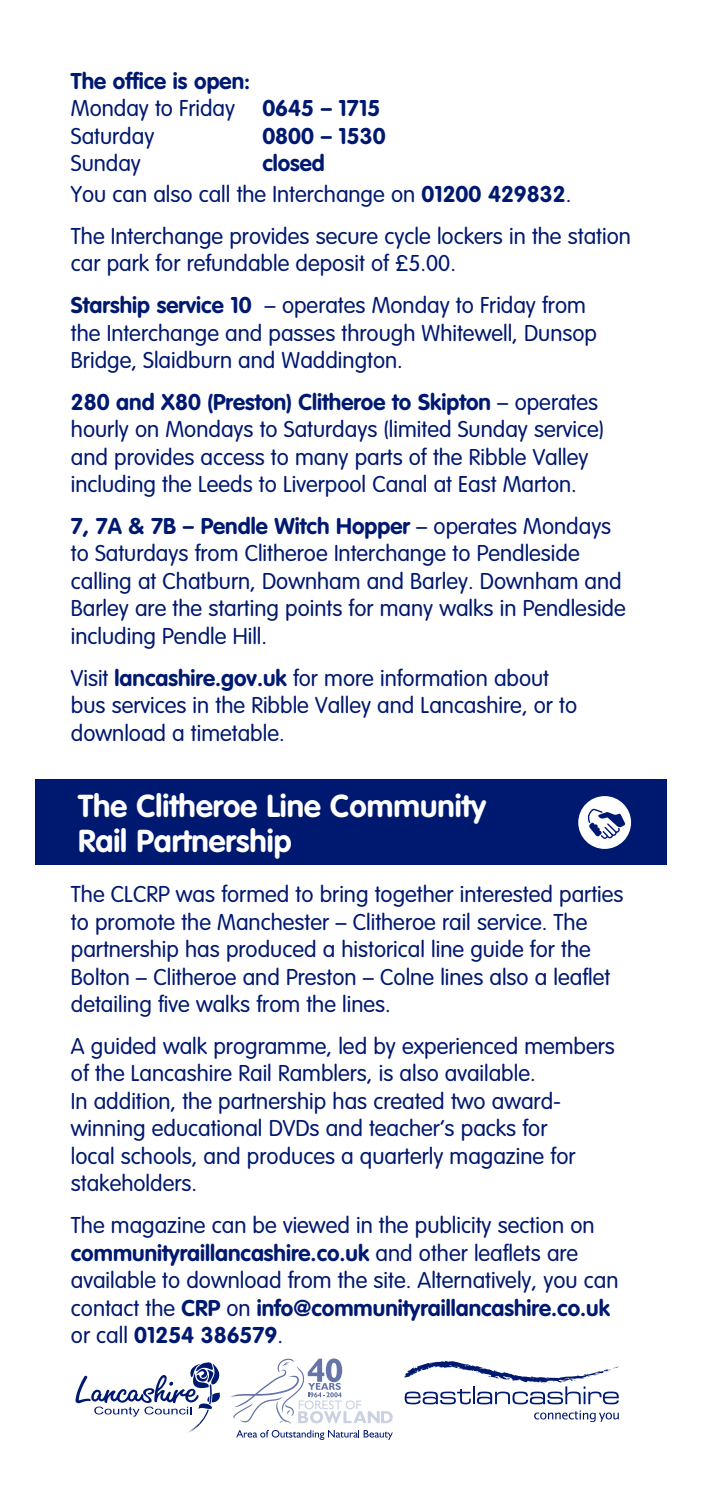
<style>
.page{position:relative;width:702px;height:1489px;background:#fff}
.page>*{position:absolute;margin:0;border:0;box-sizing:border-box;transform-origin:0 0}
.t1{font:300 41.25px/41.2px "Helvetica Neue";color:#001970;text-align:center}
.t2{font:700 31.25px/35px "VAG Rounded";color:#fff}
.t3{font:300 22.5px/27.5px "VAG Rounded";color:#001970}
.t4{font:700 22.5px/27.5px "VAG Rounded";color:#001970}
.s1{font-weight:300}
.s2{font-weight:700}
</style>
<div class="page">
<svg style="left:75px;top:1358px;width:318px;height:81px"></svg>
<svg style="left:534px;top:1410px;width:84px;height:11px"></svg>
<svg style="left:404px;top:1361px;width:214px;height:43px"></svg>
<div style="left:35px;top:779px;width:631px;height:85px;background:#001970"></div>
<div style="left:578px;top:796px;width:53px;height:52px;background:#fff;border-radius:50%"></div>
<svg style="left:582px;top:808px;width:45px;height:30px"></svg>
<p class="t4" style="left:71px;top:67px;width:311px">The office is open:<br><span class="s1">Monday to Friday</span> 0645 – 1715<br><span class="s1">Saturday</span></p>
<p class="t4" style="left:262px;top:122px;width:125px">0800 – 1530</p>
<p class="t3" style="left:71px;top:149px;width:72px">Sunday</p>
<p class="t3" style="left:71px;top:148px;width:502px;line-height:31px;text-indent:191px"><span class="s2">closed<br></span>You can also call the Interchange on <span class="s2">01200 429832</span>.</p>
<p class="t3" style="left:71px;top:222px;width:561px">The Interchange provides secure cycle lockers in the station car park for refundable deposit of £5.00.</p>
<p class="t3" style="left:71px;top:291px;width:527px"><span class="s2">Starship service 10</span> – operates Monday to Friday from the Interchange and passes through Whitewell, Dunsop<br>Bridge, Slaidburn and Waddington.</p>
<p class="t3" style="left:71px;top:388px;width:534px"><span class="s2">280 and X80 (Preston) Clitheroe to Skipton</span> – operates hourly on Mondays to Saturdays (limited Sunday service) and provides access to many parts of the Ribble Valley including the Leeds to Liverpool Canal at East Marton.</p>
<p class="t3" style="left:71px;top:512px;width:556px"><span class="s2">7, 7A &amp; 7B – Pendle Witch Hopper</span> – operates Mondays to Saturdays from Clitheroe Interchange to Pendleside calling at Chatburn, Downham and Barley. Downham and Barley are the starting points for many walks in Pendleside including Pendle Hill.</p>
<p class="t3" style="left:71px;top:664px;width:507px">Visit <span class="s2">lancashire.gov.uk</span> for more information about bus services in the Ribble Valley and Lancashire, or to download a timetable.</p>
<h2 class="t2" style="left:78px;top:788px;width:409px">The Clitheroe Line Community<br>Rail Partnership</h2>
<p class="t3" style="left:71px;top:880px;width:554px">The CLCRP was formed to bring together interested parties to promote the Manchester – Clitheroe rail service. The partnership has produced a historical line guide for the Bolton – Clitheroe and Preston – Colne lines also a leaflet detailing five walks from the lines.</p>
<p class="t3" style="left:71px;top:1032px;width:545px">A guided walk programme, led by experienced members of the Lancashire Rail Ramblers, is also available.<br>In addition, the partnership has created two award&shy;winning educational DVDs and teacher’s packs for<br>local schools, and produces a quarterly magazine for stakeholders.</p>
<p class="t3" style="left:71px;top:1211px;width:549px">The magazine can be viewed in the publicity section on <span class="s2">communityraillancashire.co.uk</span> and other leaflets are available to download from the site. Alternatively, you can contact the <span class="s2">CRP</span> on <span class="s2">info@communityraillancashire.co.uk </span>or call <span class="s2">01254 386579</span>.</p>
<h2 class="t2" style="left:78px;top:791px;width:329px">Bus Links from Clitheroe<br>Intercha ge</h2>
<h1 class="t1" style="left:112px;top:1091px;width:480px">Bus add on to your rail fare to Clitheroe</h1>
</div>
